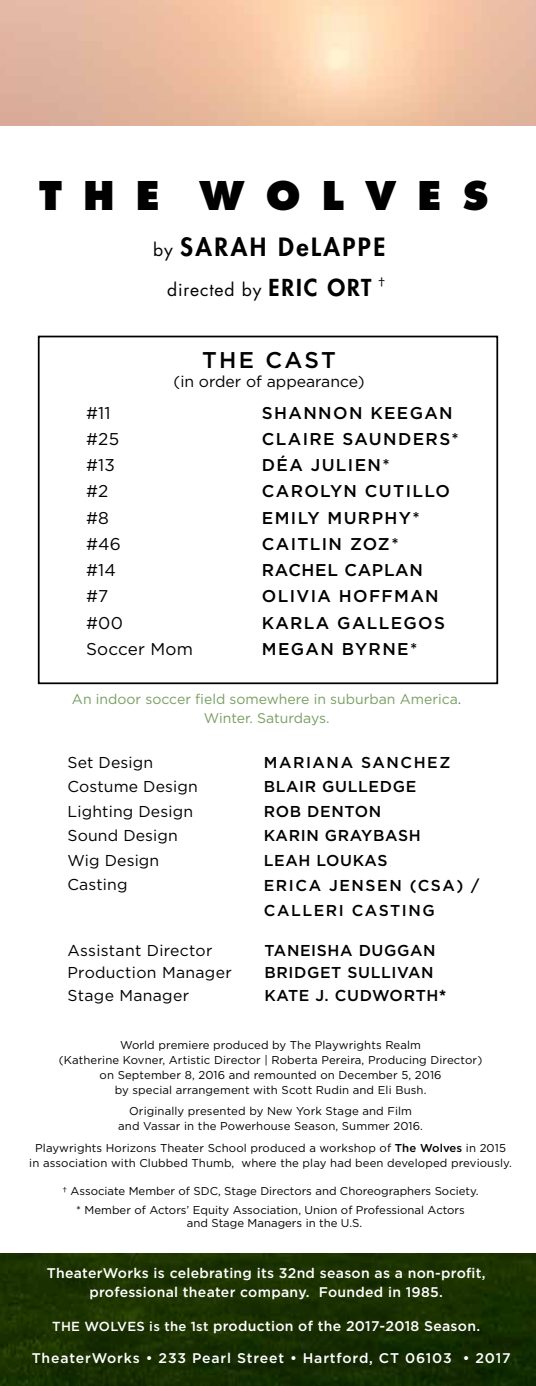
<style>
.page{position:relative;width:536px;height:1386px;background:#fff}
.page>*{position:absolute;margin:0;border:0;box-sizing:border-box;transform-origin:0 0}
.t1{font:800 38.5px "Futura";color:#000}
.t2{font:800 24.5px "Futura";letter-spacing:.1em;color:#000}
.t3{font:500 22.75px "Gotham";letter-spacing:.1em;color:#000}
.t4{font:19.25px "Gotham";color:#000}
.t5{font:17.5px "Futura";letter-spacing:.05em;color:#000}
.t6{font:500 17.15px/26.2px "Gotham";letter-spacing:.08em;color:#000}
.t7{font:17.15px/26.2px "Gotham";letter-spacing:.01em;color:#000}
.t8{font:500 15.75px/24.7px "Gotham";letter-spacing:.04em;color:#000}
.t9{font:15.75px/24.5px "Gotham";letter-spacing:.01em;color:#000}
.t10{font:500 14px/19.2px "Gotham";letter-spacing:.02em;color:#fff;text-align:center}
.t11{font:14px/18.9px "Gotham";color:#799f61;text-align:center}
.t12{font:500 14px "Gotham";letter-spacing:.06em;color:#fff}
.t13{font:11.38px/14.9px "Gotham";letter-spacing:.01em;color:#000;text-align:center}
.s1{font-weight:400;font-size:17.5px}
.s2{font-weight:800;font-size:22.75px}
.s3{color:#5279a3}
.s4{font-family:"Circular Std"}
.s5{font-weight:500}
.s6{font-size:13.12px}
</style>
<div class="page">
<div style="left:38px;top:336px;width:460px;height:348px;border:2px solid #000"></div>
<img style="left:0;top:1254px;width:536px;height:132px">
<h1 class="t1" style="left:39px;top:172px;width:450px">T H E W O L V E S</h1>
<h2 class="t2" style="left:153px;top:230px;width:233px"><span class="s1">by</span> SARAH DeLAPPE</h2>
<h3 class="t5" style="left:167px;top:277px;width:206px">directed by <span class="s2">ERIC ORT</span></h3>
<h3 class="t4" style="left:377px;top:273px;width:9px">†</h3>
<h3 class="t3" style="left:202px;top:347px;width:135px">THE CAST</h3>
<h3 class="t9" style="left:173px;top:369px;width:192px">(in order of appearance)</h3>
<h3 class="t7" style="left:86px;top:399px;width:108px">#11<br>#25<br>#13<br>#2<br>#8<br>#46<br>#14<br>#7<br>#00<br>Soccer Mom</h3>
<h3 class="t6" style="left:262px;top:399px;width:198px">SHANNON KEEGAN<br>CLAIRE SAUNDERS*<br>DÉA JULIEN*<br>CAROLYN CUTILLO<br>EMILY MURPHY*<br>CAITLIN ZOZ*<br>RACHEL CAPLAN<br>OLIVIA HOFFMAN<br>KARLA GALLEGOS<br>MEGAN BYRNE*</h3>
<p class="t11" style="left:72px;top:690px;width:391px">An indoor soccer field somewhere in suburban America<span class="s3">.<br></span>Winter. Saturdays.</p>
<h3 class="t9" style="left:67px;top:750px;width:132px">Set Design<br>Costume Design<br>Lighting Design<br>Sound Design<br>Wig Design<br>Casting</h3>
<h3 class="t8" style="left:264px;top:749px;width:217px">MARIANA SANCHEZ<br>BLAIR GULLEDGE<br>ROB DENTON<br>KARIN GRAYBASH<br>LEAH LOUKAS<br>ERICA JENSEN (CSA) /<br>CALLERI CASTING</h3>
<h3 class="t9" style="left:67px;top:938px;width:166px;line-height:22.8px">Assistant Director<br>Production Manager<br>Stage Manager</h3>
<h3 class="t8" style="left:264px;top:938px;width:183px;line-height:22.8px">TANEISHA DUGGAN<br>BRIDGET SULLIVAN<br>KATE J. CUDWORTH<span class="s4">*</span></h3>
<p class="t13" style="left:59px;top:1037px;width:424px">World premiere produced by The Playwrights Realm<br>(Katherine Kovner, Artistic Director | Roberta Pereira, Producing Director) on September 8, 2016 and remounted on December 5, 2016<br>by special arrangement with Scott Rudin and Eli Bush.</p>
<p class="t13" style="left:118px;top:1104px;width:306px">Originally presented by New York Stage and Film and Vassar in the Powerhouse Season, Summer 2016.</p>
<p class="t13" style="left:29px;top:1141px;width:484px">Playwrights Horizons Theater School produced a workshop of <span class="s5">The Wolves</span> in 2015 in association with Clubbed Thumb, where the play had been developed previously.</p>
<p class="t13" style="left:62px;top:1181px;width:417px;line-height:19.2px">† Associate Member of SDC, Stage Directors and Choreographers Society. * Member of Actors’ Equity Association, Union of Professional Actors</p>
<p class="t13" style="left:187px;top:1215px;width:177px">and Stage Managers in the U.S.</p>
<p class="t10" style="left:47px;top:1263px;width:440px">TheaterWorks is celebrating its 32nd season as a non-profit, professional theater company. Founded in 1985.</p>
<p class="t10" style="left:52px;top:1316px;width:429px"><span class="s6">THE WOLVES is the 1st</span> production of the 2017-2018 Season.</p>
<p class="t12" style="left:32px;top:1350px;width:480px">TheaterWorks • 233 Pearl Street • Hartford, CT 06103 • 2017</p>
</div>
